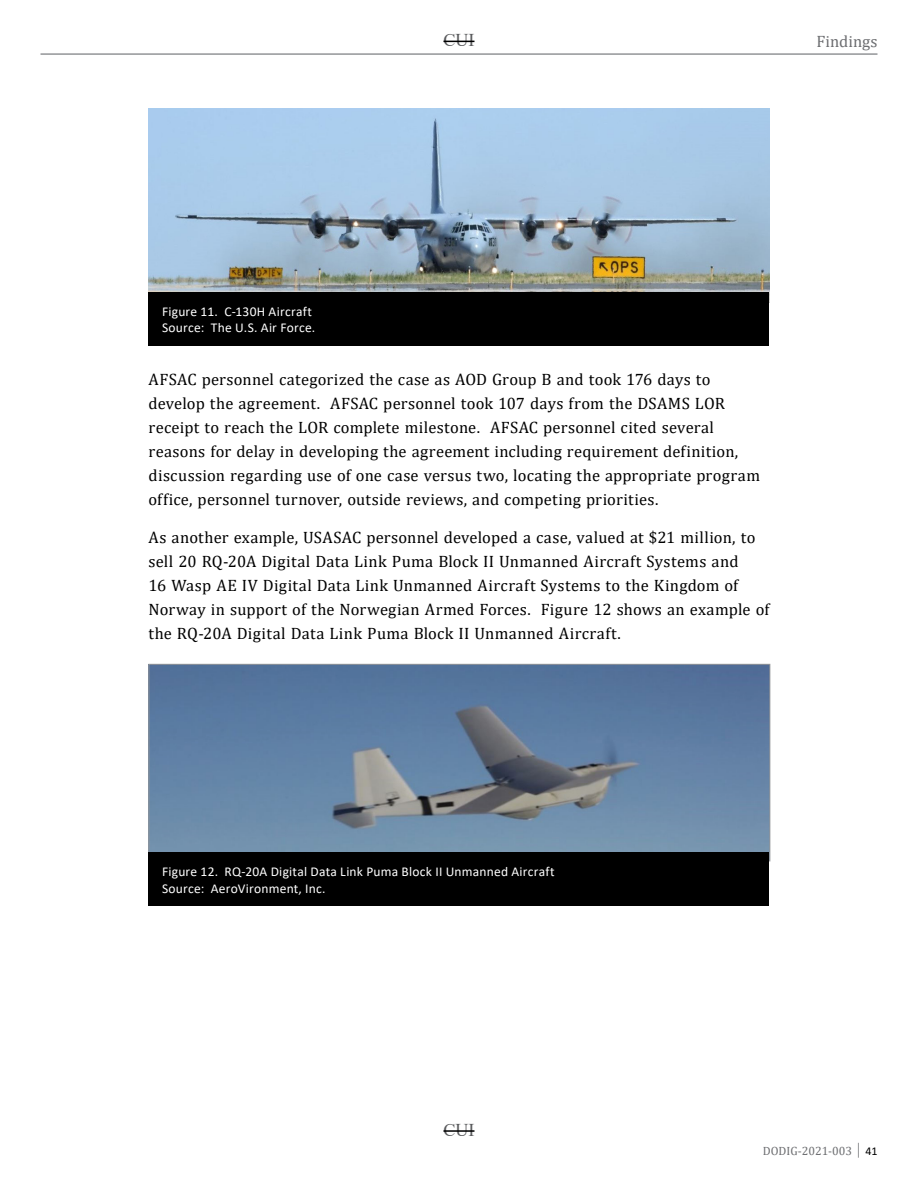
<style>
.page{position:relative;width:918px;height:1188px;background:#fff}
.page>*{position:absolute;margin:0;border:0;box-sizing:border-box;transform-origin:0 0}
.t1{font:18px "Times New Roman";color:#58595b}
.Body{font:16.5px/24px "Cambria";letter-spacing:.015em;color:#000}
.t2{font:16.5px "Cambria";color:#6d6e71}
.Caption_No_bleed{font:13.5px "Calibri";letter-spacing:.015em;color:#fff}
.t3{font:12px "Cambria";color:#6d6e71}
.s1{font-family:"Calibri";color:#000}
</style>
<div class="page">
<hr style="left:40px;top:53px;width:838px;height:2px;background:#939598">
<img style="left:150px;top:666px;width:618px;height:187px">
<div style="left:148px;top:853px;width:622px;height:53px;background:#000"></div>
<img style="left:148px;top:108px;width:622px;height:184px">
<div style="left:148px;top:292px;width:622px;height:53px;background:#000"></div>
<hr style="left:444px;top:41px;width:30px;height:1px;background:#000">
<hr style="left:444px;top:1130px;width:30px;height:2px;background:#000">
<p class="t1" style="left:444px;top:28px;width:32px">CUI</p>
<p class="t2" style="left:817px;top:31px;width:62px">Findings</p>
<p class="Caption_No_bleed" style="left:162px;top:302px;width:152px">Figure 11. C-130H Aircraft</p>
<p class="Caption_No_bleed" style="left:162px;top:318px;width:155px">Source: The U.S. Air Force.</p>
<p class="Body" style="left:148px;top:367px;width:613px">AFSAC personnel categorized the case as AOD Group B and took 176 days to develop the agreement. AFSAC personnel took 107 days from the DSAMS LOR receipt to reach the LOR complete milestone. AFSAC personnel cited several reasons for delay in developing the agreement including requirement definition, discussion regarding use of one case versus two, locating the appropriate program office, personnel turnover, outside reviews, and competing priorities.</p>
<p class="Body" style="left:148px;top:525px;width:623px">As another example, USASAC personnel developed a case, valued at $21 million, to sell 20 RQ-20A Digital Data Link Puma Block II Unmanned Aircraft Systems and<br>16 Wasp AE IV Digital Data Link Unmanned Aircraft Systems to the Kingdom of Norway in support of the Norwegian Armed Forces. Figure 12 shows an example of the RQ-20A Digital Data Link Puma Block II Unmanned Aircraft.</p>
<p class="Caption_No_bleed" style="left:162px;top:862px;width:394px">Figure 12. RQ-20A Digital Data Link Puma Block II Unmanned Aircraft</p>
<p class="Caption_No_bleed" style="left:162px;top:879px;width:165px">Source: AeroVironment, Inc.</p>
<p class="t1" style="left:444px;top:1117px;width:32px">CUI</p>
<p class="t3" style="left:763px;top:1143px;width:116px">DODIG-2021-003 │ <span class="s1">41</span></p>
</div>
